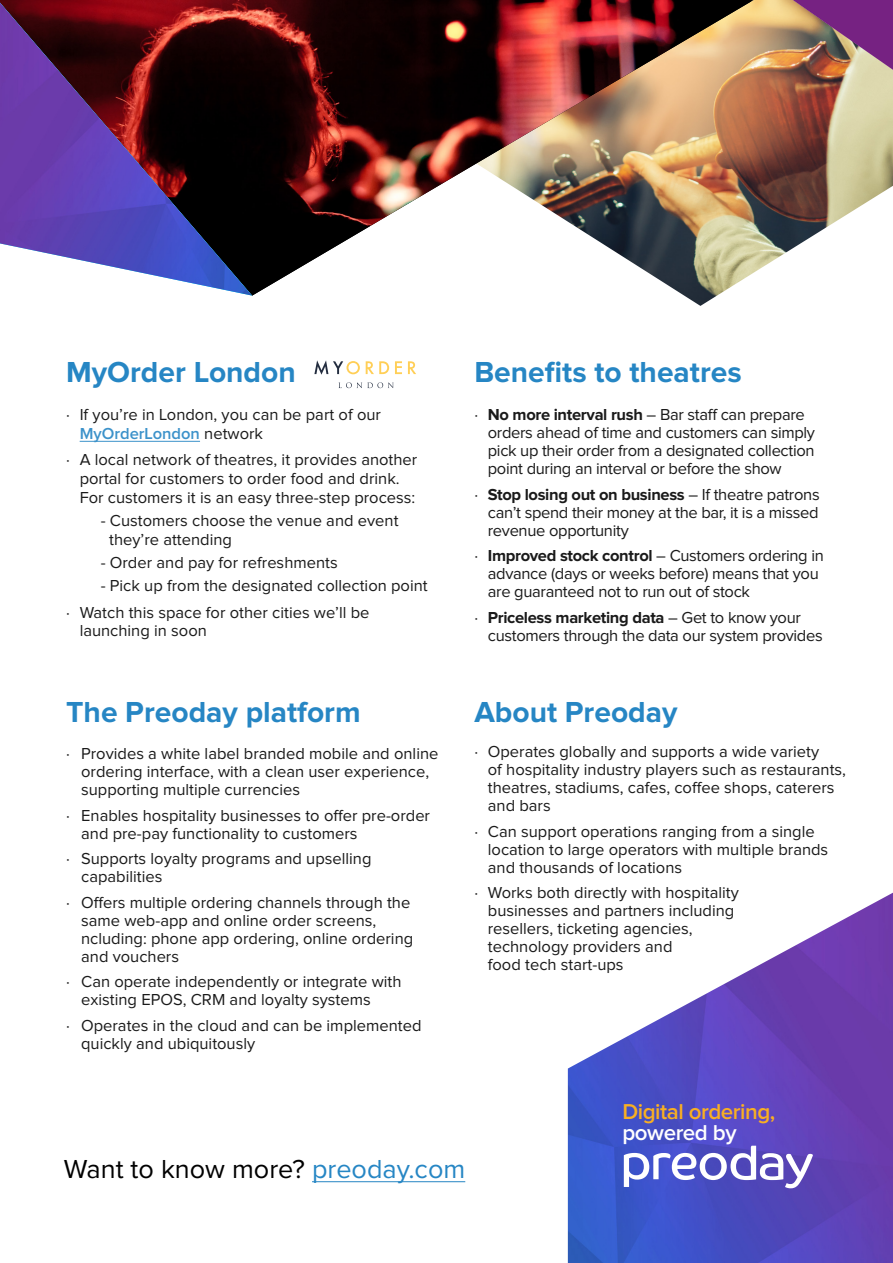
<style>
.page{position:relative;width:893px;height:1263px;background:#fff}
.page>*{position:absolute;margin:0;border:0;box-sizing:border-box;transform-origin:0 0}
.body_grey{font:700 30px "Proxima Nova";color:#2686c4}
.h1_grey{font:27px "Proxima Nova";color:#000}
.body_grey-2{font:600 22.35px/20.9px "Proxima Nova";letter-spacing:-.02em;color:#f9af22}
.body_grey-3{font:16.5px/18px "Proxima Nova";color:#1a1a1a}
.body_grey-4{font:16.5px/18px "Proxima Nova";letter-spacing:-.02em;color:#1a1a1a}
.s1{font-weight:600;color:#3c92ca}
.s2{font-weight:700}
.s3{color:#2686c4}
.s4{color:#fff}
</style>
<div class="page">
<img style="left:568px;top:893px;width:324px;height:370px">
<svg style="left:623px;top:1146px;width:190px;height:42px"></svg>
<img style="left:685px;top:0;width:207px;height:306px">
<img style="left:0;top:0;width:751px;height:296px">
<img style="left:792px;top:0;width:100px;height:70px">
<img style="left:0;top:3px;width:252px;height:293px">
<hr style="left:312px;top:1181px;width:153px;height:1px;background:#2686c4">
<hr style="left:80px;top:441px;width:120px;height:1px;background:#3c92ca">
<svg style="left:338px;top:382px;width:55px;height:6px"></svg>
<svg style="left:314px;top:360px;width:75px;height:15px"></svg>
<svg style="left:395px;top:361px;width:7px;height:13px"></svg>
<svg style="left:408px;top:361px;width:8px;height:13px"></svg>
<p class="body_grey" style="left:66px;top:355px;width:231px">MyOrder London</p>
<p class="body_grey-3" style="left:80px;top:406px;width:303px;line-height:18.8px;text-indent:-14px">· If you’re in London, you can be part of our<br><span class="s1">MyOrderLondon</span> network</p>
<p class="body_grey-3" style="left:80px;top:451px;width:339px;line-height:18.8px;text-indent:-13px">· A local network of theatres, it provides another portal for customers to order food and drink.<br>For customers it is an easy three-step process:</p>
<p class="body_grey-3" style="left:109px;top:512px;width:291px;line-height:18.8px;text-indent:-9px">- Customers choose the venue and event they’re attending</p>
<p class="body_grey-3" style="left:101px;top:554px;width:238px">- Order and pay for refreshments</p>
<p class="body_grey-3" style="left:101px;top:578px;width:328px">- Pick up from the designated collection point</p>
<p class="body_grey-3" style="left:80px;top:603px;width:291px;line-height:18.8px;text-indent:-13px">· Watch this space for other cities we’ll be launching in soon</p>
<p class="body_grey" style="left:474px;top:355px;width:269px">Benefits to theatres</p>
<p class="body_grey-4" style="left:488px;top:407px;width:329px;text-indent:-13px">· <span class="s2">No more interval rush</span> – Bar staff can prepare orders ahead of time and customers can simply pick up their order from a designated collection point during an interval or before the show</p>
<p class="body_grey-3" style="left:488px;top:486px;width:333px;text-align:justify;text-indent:-13px">· <span class="s2">Stop losing out on business</span> – If theatre patrons can’t spend their money at the bar, it is a missed revenue opportunity</p>
<p class="body_grey-4" style="left:488px;top:548px;width:337px;text-indent:-13px">· <span class="s2">Improved stock control</span> – Customers ordering in advance (days or weeks before) means that you are guaranteed not to run out of stock</p>
<p class="body_grey-4" style="left:488px;top:609px;width:336px;text-indent:-13px">· <span class="s2">Priceless marketing data</span> – Get to know your customers through the data our system provides</p>
<p class="body_grey" style="left:66px;top:694px;width:296px">The Preoday platform</p>
<p class="body_grey" style="left:474px;top:694px;width:205px">About Preoday</p>
<p class="body_grey-3" style="left:81px;top:746px;width:359px;text-indent:-15px">· Provides a white label branded mobile and online ordering interface, with a clean user experience, supporting multiple currencies</p>
<p class="body_grey-3" style="left:81px;top:807px;width:350px;text-indent:-15px">· Enables hospitality businesses to offer pre-order and pre-pay functionality to customers</p>
<p class="body_grey-3" style="left:81px;top:851px;width:292px;text-indent:-15px">· Supports loyalty programs and upselling capabilities</p>
<p class="body_grey-3" style="left:81px;top:894px;width:333px;text-indent:-15px">· Offers multiple ordering channels through the same web-app and online order screens, ncluding: phone app ordering, online ordering and vouchers</p>
<p class="body_grey-3" style="left:81px;top:974px;width:322px;text-indent:-15px">· Can operate independently or integrate with existing EPOS, CRM and loyalty systems</p>
<p class="body_grey-3" style="left:81px;top:1017px;width:342px;text-indent:-15px">· Operates in the cloud and can be implemented quickly and ubiquitously</p>
<p class="body_grey-3" style="left:488px;top:743px;width:359px;text-indent:-13px">· Operates globally and supports a wide variety<br>of hospitality industry players such as restaurants, theatres, stadiums, cafes, coffee shops, caterers and bars</p>
<p class="body_grey-3" style="left:488px;top:823px;width:342px;text-indent:-13px">· Can support operations ranging from a single location to large operators with multiple brands and thousands of locations</p>
<p class="body_grey-3" style="left:488px;top:884px;width:252px;text-indent:-13px">· Works both directly with hospitality businesses and partners including resellers, ticketing agencies, technology providers and<br>food tech start-ups</p>
<p class="h1_grey" style="left:64px;top:1157px;width:403px">Want to know more? <span class="s3">preoday.com</span></p>
<p class="body_grey-2" style="left:622px;top:1102px;width:154px">Digital ordering, <span class="s4">powered by</span></p>
</div>
